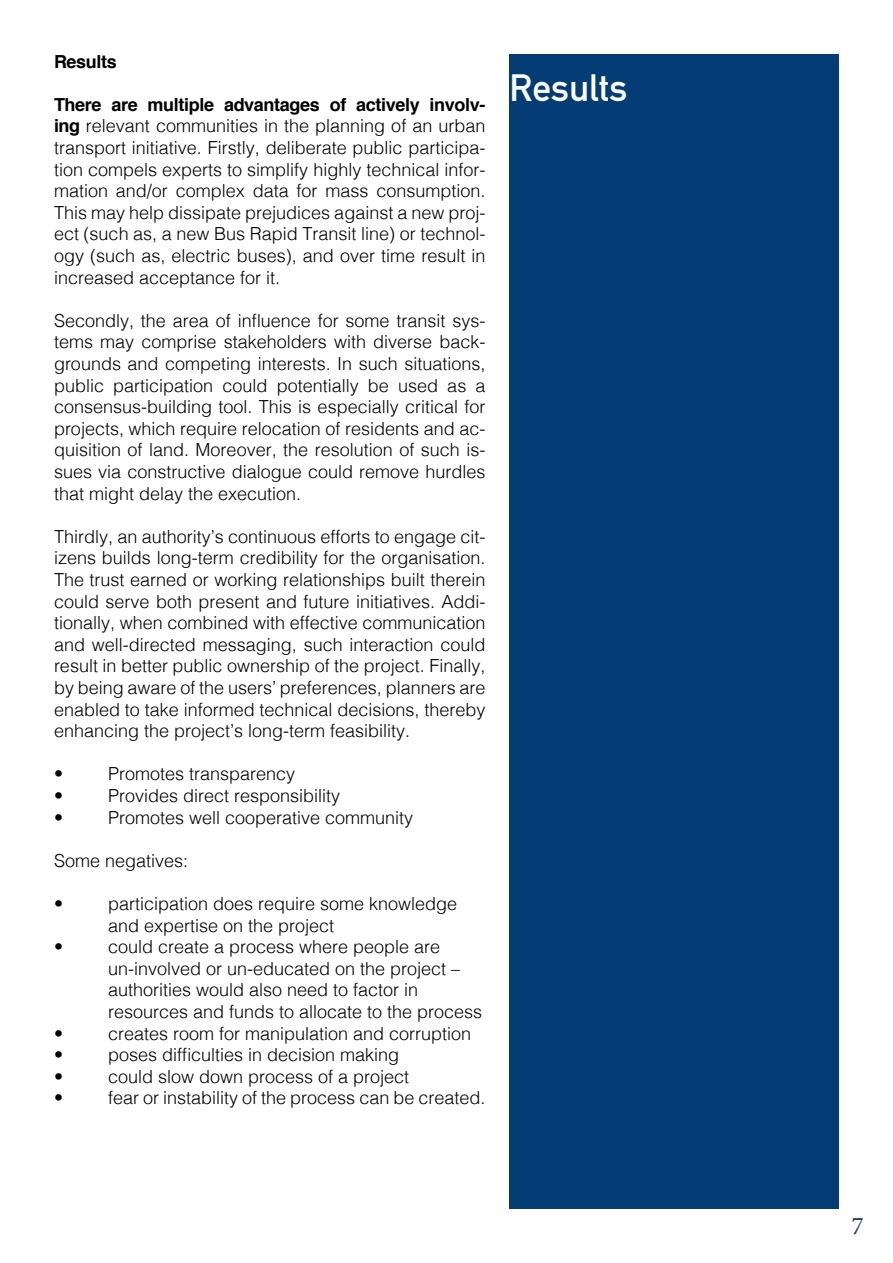
<style>
.page{position:relative;width:893px;height:1263px;background:#fff}
.page>*{position:absolute;margin:0;border:0;box-sizing:border-box;transform-origin:0 0}
.t1{font:700 37.5px "DIN Alternate";color:#fff}
.t2{font:25.5px "Minion Pro";color:#1b3f73}
.t3{font:300 18px/21.6px "Helvetica";color:#000;text-align:justify}
.t4{font:700 18px "Helvetica";letter-spacing:-.02em;color:#000}
.s1{font-weight:700}
</style>
<div class="page">
<div style="left:509px;top:54px;width:330px;height:1155px;background:#043c75"></div>
<p class="t4" style="left:54px;top:47px;width:64px">Results</p>
<p class="t3" style="left:54px;top:92px;width:433px"><span class="s1">There are multiple advantages of actively involv&shy;ing</span> relevant communities in the planning of an urban transport initiative. Firstly, deliberate public participa&shy;tion compels experts to simplify highly technical infor&shy;mation and/or complex data for mass consumption.<br>This may help dissipate prejudices against a new proj&shy;ect (such as, a new Bus Rapid Transit line) or technol&shy;ogy (such as, electric buses), and over time result in increased acceptance for it.</p>
<p class="t3" style="left:54px;top:308px;width:433px">Secondly, the area of influence for some transit sys&shy;tems may comprise stakeholders with diverse back&shy;grounds and competing interests. In such situations, public participation could potentially be used as a consensus-building tool. This is especially critical for projects, which require relocation of residents and ac&shy;quisition of land. Moreover, the resolution of such is&shy;sues via constructive dialogue could remove hurdles that might delay the execution.</p>
<p class="t3" style="left:54px;top:524px;width:433px">Thirdly, an authority’s continuous efforts to engage cit&shy;izens builds long-term credibility for the organisation.<br>The trust earned or working relationships built therein could serve both present and future initiatives. Addi&shy;tionally, when combined with effective communication and well-directed messaging, such interaction could result in better public ownership of the project. Finally, by being aware of the users’ preferences, planners are enabled to take informed technical decisions, thereby enhancing the project’s long-term feasibility.</p>
<p class="t3" style="left:54px;top:762px;width:10px">•</p>
<p class="t3" style="left:108px;top:762px;width:189px">Promotes transparency</p>
<p class="t3" style="left:54px;top:783px;width:10px">•</p>
<p class="t3" style="left:108px;top:783px;width:234px">Provides direct responsibility</p>
<p class="t3" style="left:54px;top:805px;width:10px">•</p>
<p class="t3" style="left:108px;top:805px;width:307px">Promotes well cooperative community</p>
<p class="t3" style="left:54px;top:848px;width:136px">Some negatives:</p>
<p class="t3" style="left:54px;top:891px;width:10px">•</p>
<p class="t3" style="left:108px;top:891px;width:351px">participation does require some knowledge and expertise on the project</p>
<p class="t3" style="left:54px;top:935px;width:10px">•</p>
<p class="t3" style="left:108px;top:935px;width:334px">could create a process where people are</p>
<p class="t3" style="left:108px;top:956px;width:354px">un-involved or un-educated on the project –</p>
<p class="t3" style="left:108px;top:978px;width:312px">authorities would also need to factor in</p>
<p class="t3" style="left:108px;top:999px;width:376px">resources and funds to allocate to the process</p>
<p class="t3" style="left:54px;top:1021px;width:10px">•</p>
<p class="t3" style="left:108px;top:1021px;width:365px">creates room for manipulation and corruption</p>
<p class="t3" style="left:54px;top:1043px;width:10px">•</p>
<p class="t3" style="left:108px;top:1043px;width:293px">poses difficulties in decision making</p>
<p class="t3" style="left:54px;top:1064px;width:10px">•</p>
<p class="t3" style="left:108px;top:1064px;width:303px">could slow down process of a project</p>
<p class="t3" style="left:54px;top:1086px;width:10px">•</p>
<p class="t3" style="left:108px;top:1086px;width:379px">fear or instability of the process can be created.</p>
<p class="t1" style="left:509px;top:59px;width:119px">Results</p>
<p class="t2" style="left:851px;top:1208px;width:14px">7</p>
</div>
